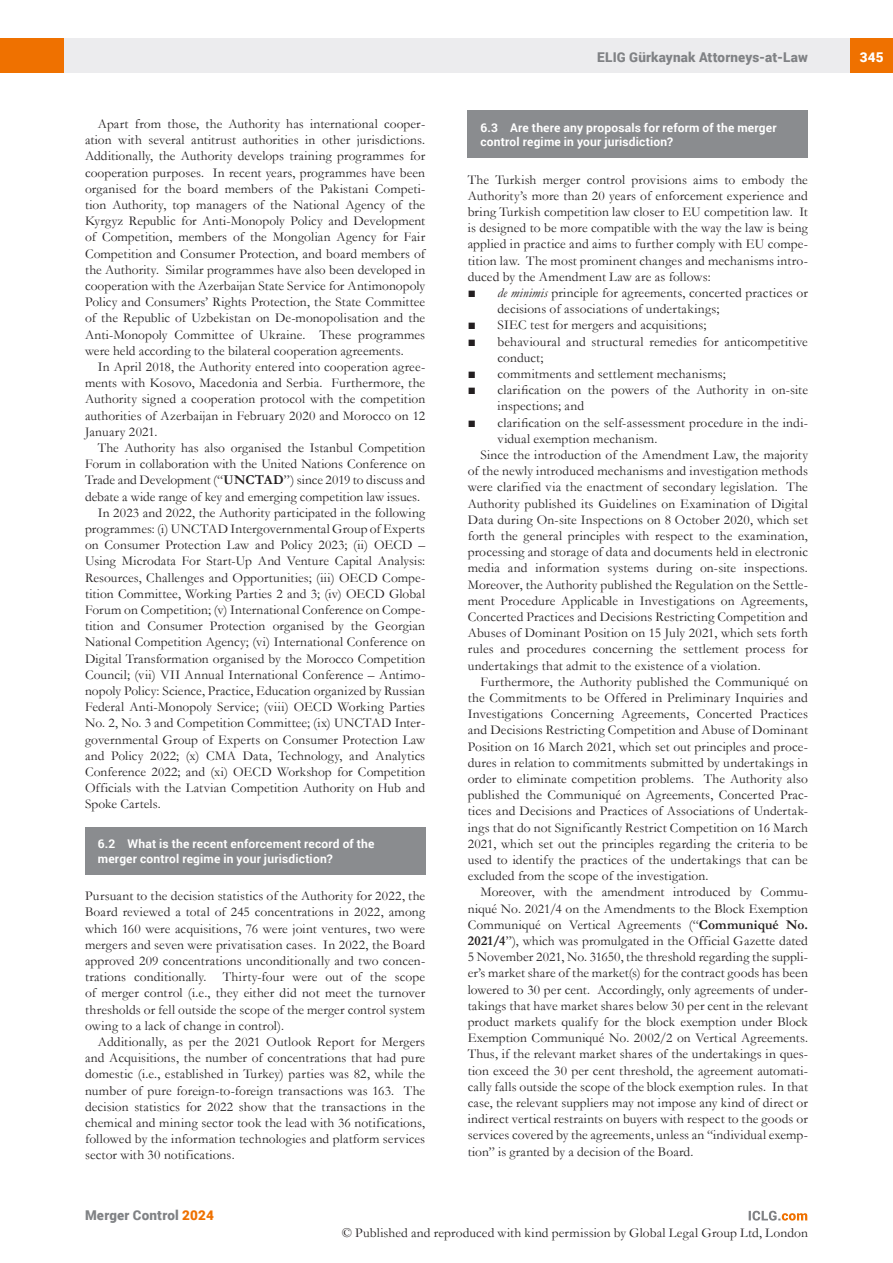
<style>
.page{position:relative;width:893px;height:1263px;background:#fff}
.page>*{position:absolute;margin:0;border:0;box-sizing:border-box;transform-origin:0 0}
.MS_Body_Text_-_Second_Paragraph{font:13.5px/16.2px "Garamond";letter-spacing:.005em;color:#231f20;text-align:justify}
.MS_Body_Text_-_First_Paragraph{font:13.5px/16.2px "Garamond";letter-spacing:.01em;color:#231f20;text-align:justify}
.ICLG_Letter_Number_List_Level_1{font:13.5px/16.2px "Garamond";letter-spacing:.01em;color:#231f20}
.t1{font:900 13.5px "Roboto";letter-spacing:.01em;color:#808285}
.t2{font:900 13.5px "Roboto";color:#fff}
.MS_-_Question{font:700 12px/14.4px "Roboto";letter-spacing:.015em;color:#fff}
.s1{font-weight:700}
.s2{color:#ef7100}
.s3{font-style:italic}
</style>
<div class="page">
<div style="left:64px;top:38px;width:786px;height:34px;background:#ececee"></div>
<div style="left:850px;top:38px;width:43px;height:34px;background:#ef7100"></div>
<div style="left:0;top:38px;width:64px;height:34px;background:#ef7100"></div>
<svg style="left:749px;top:1211px;width:58px;height:9px"></svg>
<div style="left:468px;top:111px;width:340px;height:47px;background:#8a8c8f"></div>
<div style="left:85px;top:827px;width:340px;height:47px;background:#8a8c8f"></div>
<p class="MS_Body_Text_-_Second_Paragraph" style="left:85px;top:115px;width:342px;text-indent:13px">Apart from those, the Authority has international cooper&shy;ation with several antitrust authorities in other jurisdictions.<br>Additionally, the Authority develops training programmes for cooperation purposes. In recent years, programmes have been organised for the board members of the Pakistani Competi&shy;tion Authority, top managers of the National Agency of the Kyrgyz Republic for Anti-Monopoly Policy and Development of Competition, members of the Mongolian Agency for Fair Competition and Consumer Protection, and board members of the Authority. Similar programmes have also been developed in cooperation with the Azerbaijan State Service for Antimonopoly Policy and Consumers’ Rights Protection, the State Committee of the Republic of Uzbekistan on De-monopolisation and the Anti-Monopoly Committee of Ukraine. These programmes were held according to the bilateral cooperation agreements.</p>
<p class="MS_Body_Text_-_Second_Paragraph" style="left:85px;top:358px;width:342px;text-indent:13px">In April 2018, the Authority entered into cooperation agree&shy;ments with Kosovo, Macedonia and Serbia. Furthermore, the Authority signed a cooperation protocol with the competition authorities of Azerbaijan in February 2020 and Morocco on 12<br>January 2021.</p>
<p class="MS_Body_Text_-_Second_Paragraph" style="left:85px;top:439px;width:342px;text-indent:13px">The Authority has also organised the Istanbul Competition Forum in collaboration with the United Nations Conference on Trade and Development (“<span class="s1">UNCTAD</span>”) since 2019 to discuss and debate a wide range of key and emerging competition law issues.</p>
<p class="MS_Body_Text_-_Second_Paragraph" style="left:85px;top:504px;width:342px;text-indent:13px">In 2023 and 2022, the Authority participated in the following programmes: (i) UNCTAD Intergovernmental Group of Experts on Consumer Protection Law and Policy 2023; (ii) OECD – Using Microdata For Start-Up And Venture Capital Analysis:<br>Resources, Challenges and Opportunities; (iii) OECD Compe&shy;tition Committee, Working Parties 2 and 3; (iv) OECD Global Forum on Competition; (v) International Conference on Compe&shy;tition and Consumer Protection organised by the Georgian National Competition Agency; (vi) International Conference on Digital Transformation organised by the Morocco Competition Council; (vii) VII Annual International Conference – Antimo&shy;nopoly Policy: Science, Practice, Education organized by Russian Federal Anti-Monopoly Service; (viii) OECD Working Parties No. 2, No. 3 and Competition Committee; (ix) UNCTAD Inter&shy;governmental Group of Experts on Consumer Protection Law and Policy 2022; (x) CMA Data, Technology, and Analytics Conference 2022; and (xi) OECD Workshop for Competition Officials with the Latvian Competition Authority on Hub and Spoke Cartels.</p>
<p class="MS_-_Question" style="left:98px;top:836px;width:278px">6.2 What is the recent enforcement record of the merger control regime in your jurisdiction?</p>
<p class="MS_Body_Text_-_First_Paragraph" style="left:85px;top:887px;width:342px">Pursuant to the decision statistics of the Authority for 2022, the Board reviewed a total of 245 concentrations in 2022, among which 160 were acquisitions, 76 were joint ventures, two were mergers and seven were privatisation cases. In 2022, the Board approved 209 concentrations unconditionally and two concen&shy;trations conditionally. Thirty-four were out of the scope of merger control (i.e., they either did not meet the turnover thresholds or fell outside the scope of the merger control system owing to a lack of change in control).</p>
<p class="MS_Body_Text_-_Second_Paragraph" style="left:85px;top:1033px;width:342px;text-indent:13px">Additionally, as per the 2021 Outlook Report for Mergers and Acquisitions, the number of concentrations that had pure domestic (i.e., established in Turkey) parties was 82, while the number of pure foreign-to-foreign transactions was 163. The decision statistics for 2022 show that the transactions in the chemical and mining sector took the lead with 36 notifications, followed by the information technologies and platform services sector with 30 notifications.</p>
<p class="t1" style="left:85px;top:1206px;width:130px">Merger Control <span class="s2">2024</span></p>
<p class="t1" style="left:597px;top:48px;width:212px">ELIG Gürkaynak Attorneys-at-Law</p>
<p class="t2" style="left:860px;top:48px;width:25px">345</p>
<p class="MS_-_Question" style="left:480px;top:120px;width:298px">6.3 Are there any proposals for reform of the merger control regime in your jurisdiction?</p>
<p class="MS_Body_Text_-_First_Paragraph" style="left:468px;top:171px;width:342px">The Turkish merger control provisions aims to embody the Authority’s more than 20 years of enforcement experience and bring Turkish competition law closer to EU competition law. It is designed to be more compatible with the way the law is being applied in practice and aims to further comply with EU compe&shy;tition law. The most prominent changes and mechanisms intro&shy;duced by the Amendment Law are as follows:</p>
<p class="ICLG_Letter_Number_List_Level_1" style="left:497px;top:284px;width:312px;text-indent:-30px">■ <span class="s3">de minimis</span> principle for agreements, concerted practices or decisions of associations of undertakings;</p>
<p class="ICLG_Letter_Number_List_Level_1" style="left:468px;top:317px;width:240px">■ SIEC test for mergers and acquisitions;</p>
<p class="ICLG_Letter_Number_List_Level_1" style="left:497px;top:333px;width:312px;text-indent:-30px">■ behavioural and structural remedies for anticompetitive conduct;</p>
<p class="ICLG_Letter_Number_List_Level_1" style="left:468px;top:365px;width:259px">■ commitments and settlement mechanisms;</p>
<p class="ICLG_Letter_Number_List_Level_1" style="left:497px;top:381px;width:312px;text-indent:-30px">■ clarification on the powers of the Authority in on-site inspections; and</p>
<p class="ICLG_Letter_Number_List_Level_1" style="left:497px;top:414px;width:312px;text-indent:-30px">■ clarification on the self-assessment procedure in the indi&shy;vidual exemption mechanism.</p>
<p class="MS_Body_Text_-_Second_Paragraph" style="left:468px;top:446px;width:342px;text-indent:13px">Since the introduction of the Amendment Law, the majority of the newly introduced mechanisms and investigation methods were clarified via the enactment of secondary legislation. The Authority published its Guidelines on Examination of Digital Data during On-site Inspections on 8 October 2020, which set forth the general principles with respect to the examination, processing and storage of data and documents held in electronic media and information systems during on-site inspections.<br>Moreover, the Authority published the Regulation on the Settle&shy;ment Procedure Applicable in Investigations on Agreements, Concerted Practices and Decisions Restricting Competition and Abuses of Dominant Position on 15 July 2021, which sets forth rules and procedures concerning the settlement process for undertakings that admit to the existence of a violation.</p>
<p class="MS_Body_Text_-_Second_Paragraph" style="left:468px;top:673px;width:342px;text-indent:13px">Furthermore, the Authority published the Communiqué on the Commitments to be Offered in Preliminary Inquiries and Investigations Concerning Agreements, Concerted Practices and Decisions Restricting Competition and Abuse of Dominant Position on 16 March 2021, which set out principles and proce&shy;dures in relation to commitments submitted by undertakings in order to eliminate competition problems. The Authority also published the Communiqué on Agreements, Concerted Prac&shy;tices and Decisions and Practices of Associations of Undertak&shy;ings that do not Significantly Restrict Competition on 16 March 2021, which set out the principles regarding the criteria to be used to identify the practices of the undertakings that can be excluded from the scope of the investigation.</p>
<p class="MS_Body_Text_-_Second_Paragraph" style="left:468px;top:884px;width:342px;text-indent:13px">Moreover, with the amendment introduced by Commu&shy;niqué No. 2021/4 on the Amendments to the Block Exemption Communiqué on Vertical Agreements (“<span class="s1">Communiqué No.<br>2021/4</span>”), which was promulgated in the Official Gazette dated 5 November 2021, No. 31650, the threshold regarding the suppli&shy;er’s market share of the market(s) for the contract goods has been lowered to 30 per cent. Accordingly, only agreements of under&shy;takings that have market shares below 30 per cent in the relevant product markets qualify for the block exemption under Block Exemption Communiqué No. 2002/2 on Vertical Agreements.<br>Thus, if the relevant market shares of the undertakings in ques&shy;tion exceed the 30 per cent threshold, the agreement automati&shy;cally falls outside the scope of the block exemption rules. In that case, the relevant suppliers may not impose any kind of direct or indirect vertical restraints on buyers with respect to the goods or services covered by the agreements, unless an “individual exemp&shy;tion” is granted by a decision of the Board.</p>
<p class="MS_Body_Text_-_Second_Paragraph" style="left:342px;top:1225px;width:467px">© Published and reproduced with kind permission by Global Legal Group Ltd, London</p>
</div>
